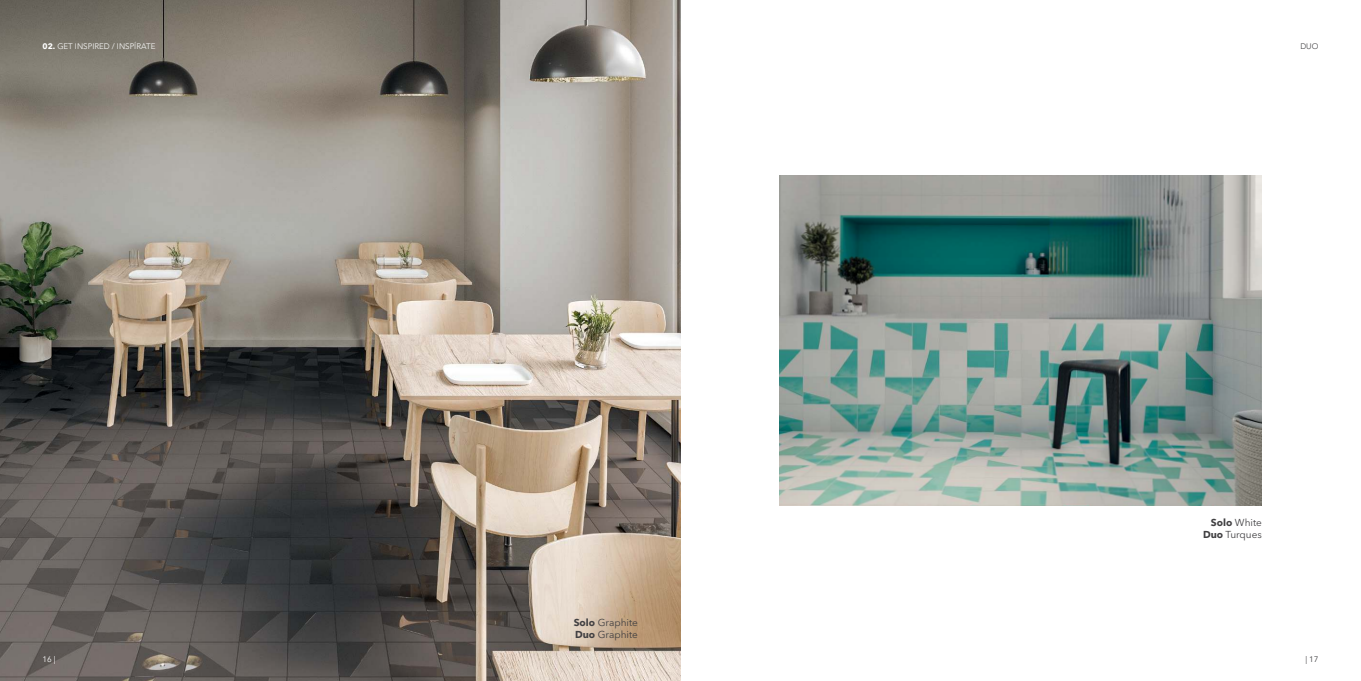
<style>
.page{position:relative;width:1361px;height:681px;background:#fff}
.page>*{position:absolute;margin:0;border:0;box-sizing:border-box;transform-origin:0 0}
.t1{font:10px/12px "Avenir Next LT Pro";color:#414042}
.t2{font:300 8px "Avenir LT Std";color:#fff}
.t3{font:300 8px "Avenir LT Std";color:#3e3d3f}
.t4{font:8px "Avenir Next LT Pro";color:#fff}
.t5{font:8px "Avenir Next LT Pro";color:#414042}
.s1{font-family:"Avenir Next LT Pro";font-weight:700}
.s2{font-weight:700}
</style>
<div class="page">
<img style="left:0;top:0;width:680px;height:680px">
<img style="left:780px;top:176px;width:481px;height:329px">
<p class="t2" style="left:43px;top:41px;width:114px"><span class="s1">02.</span> GET INSPIRED / INSPÍRATE</p>
<p class="t1" style="left:574px;top:617px;width:66px"><span class="s2">Solo</span> Graphite<br><span class="s2">Duo</span> Graphite</p>
<p class="t3" style="left:1300px;top:41px;width:20px">DUO</p>
<p class="t1" style="left:1203px;top:516px;width:60px;text-align:right"><span class="s2">Solo</span> White<br><span class="s2">Duo</span> Turques</p>
<p class="t4" style="left:43px;top:654px;width:15px">16 |</p>
<p class="t5" style="left:1305px;top:654px;width:15px">| 17</p>
</div>
